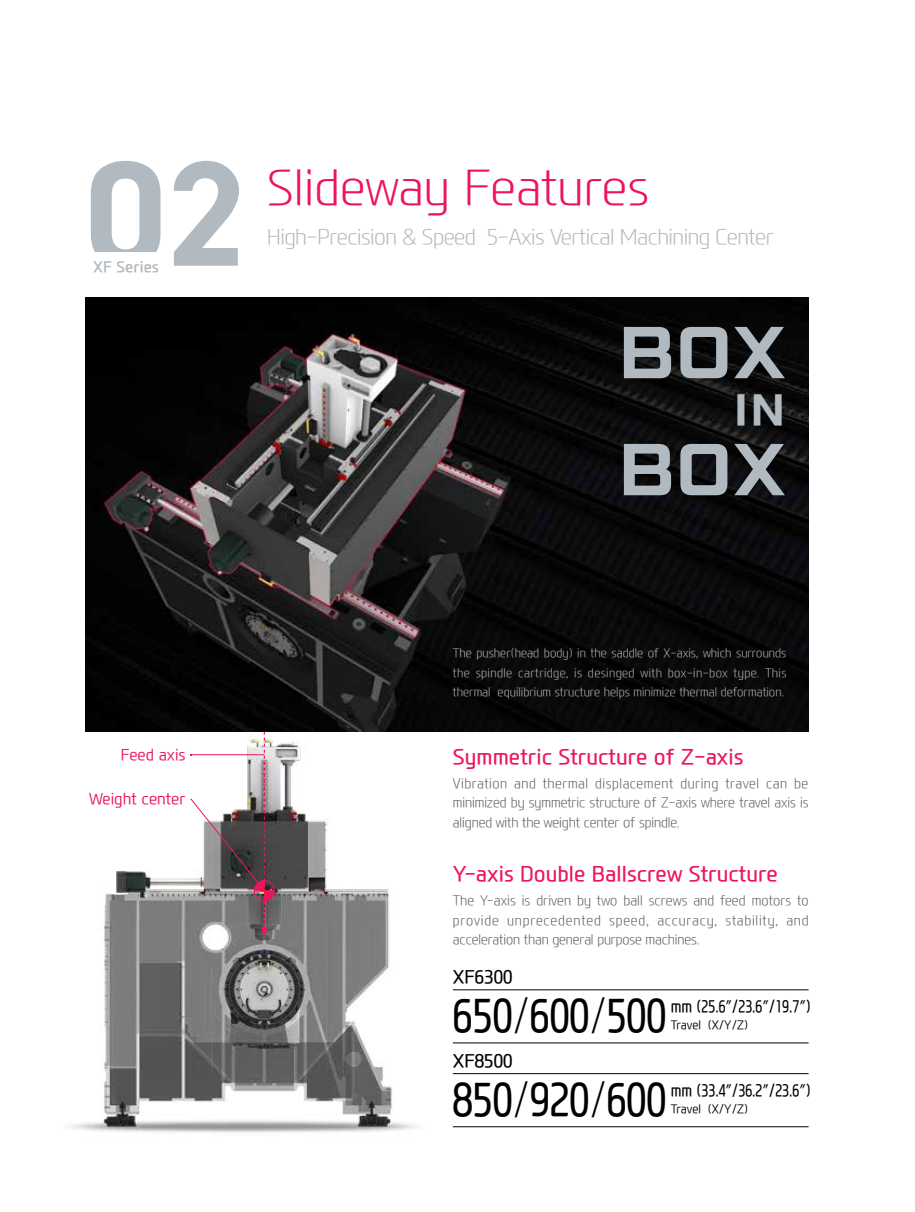
<style>
.page{position:relative;width:915px;height:1212px;background:#fff}
.page>*{position:absolute;margin:0;border:0;box-sizing:border-box;transform-origin:0 0}
.t1{font:700 150px "DIN2014";color:#b1bac0}
.t2{font:68.85px "HD Logo OTF";color:#b1bac0}
.t3{font:300 48px "Modern H Eco";color:#ed145b}
.t4{font:500 45px "Modern H";color:#000;scale:.85 1}
.t5{font:42px "HD Logo OTF";color:#b1bac0}
.t6{font:500 21px "Modern H";color:#ed145b}
.t7{font:300 21px "Modern H Eco";letter-spacing:-.025em;color:#b1bac0}
.t8{font:500 18px "Modern H";color:#000}
.t9{font:500 16.5px "Modern H";color:#000;scale:.85 1}
.t10{font:300 15.45px "Modern H";color:#ed145b}
.t11{font:700 15px "Modern H";color:#b1bac0}
.t12{font:300 13.5px/19.5px "Modern H Eco";letter-spacing:-.01em;color:#58595b;text-align:justify;scale:.95 1}
.t13{font:300 12px/19.5px "Modern H Eco";color:#b1bac0;text-align:justify;scale:.95 1}
.t14{font:300 12px "Modern H";letter-spacing:-.01em;color:#000;scale:.95 1}
.s1{font-family:"Modern H Eco";font-weight:300}
</style>
<div class="page">
<img style="left:71px;top:731px;width:394px;height:402px">
<svg style="left:190px;top:731px;width:84px;height:206px"></svg>
<img style="left:85px;top:298px;width:723px;height:433px">
<hr style="left:453px;top:989px;width:355px;height:1px;background:#000">
<hr style="left:453px;top:1043px;width:355px;height:1px;background:#000">
<hr style="left:453px;top:1073px;width:355px;height:1px;background:#000">
<hr style="left:453px;top:1126px;width:355px;height:1px;background:#000">
<h1 class="t1" style="left:85px;top:114px;width:163px">02</h1>
<p class="t11" style="left:93px;top:256px;width:67px">XF Series</p>
<h3 class="t3" style="left:267px;top:155px;width:383px">Slideway Features</h3>
<h3 class="t7" style="left:267px;top:223px;width:508px">High-Precision &amp; Speed 5-Axis Vertical Machining Center</h3>
<h2 class="t2" style="left:617px;top:318px;width:169px">BOX</h2>
<h3 class="t5" style="left:732px;top:388px;width:55px">in</h3>
<h2 class="t2" style="left:617px;top:435px;width:169px">BOX</h2>
<p class="t10" style="left:121px;top:744px;width:66px">Feed axis</p>
<p class="t10" style="left:89px;top:788px;width:98px">Weight center</p>
<p class="t13" style="left:453px;top:643px;width:352px">The pusher(head body) in the saddle of X-axis, which surrounds the spindle cartridge, is desinged with box-in-box type. This thermal equilibrium structure helps minimize thermal deformation.</p>
<h3 class="t6" style="left:453px;top:742px;width:292px">Symmetric Structure of Z-axis</h3>
<p class="t12" style="left:453px;top:773px;width:376px">Vibration and thermal displacement during travel can be minimized by symmetric structure of Z-axis where travel axis is aligned with the weight center of spindle.</p>
<h3 class="t6" style="left:453px;top:860px;width:326px">Y-axis Double Ballscrew Structure</h3>
<p class="t12" style="left:453px;top:890px;width:376px">The Y-axis is driven by two ball screws and feed motors to provide unprecedented speed, accuracy, stability, and acceleration than general purpose machines.</p>
<h3 class="t8" style="left:453px;top:965px;width:61px">XF6300</h3>
<h3 class="t4" style="left:453px;top:985px;width:252px">650<span class="s1">/</span>600<span class="s1">/</span>500</h3>
<p class="t9" style="left:670px;top:995px;width:166px">mm (25.6″/23.6″/19.7″)</p>
<p class="t14" style="left:670px;top:1016px;width:83px">Travel (X/Y/Z)</p>
<h3 class="t8" style="left:453px;top:1049px;width:61px">XF8500</h3>
<h3 class="t4" style="left:453px;top:1069px;width:252px">850<span class="s1">/</span>920<span class="s1">/</span>600</h3>
<p class="t9" style="left:670px;top:1079px;width:166px">mm (33.4″/36.2″/23.6″)</p>
<p class="t14" style="left:670px;top:1100px;width:83px">Travel (X/Y/Z)</p>
</div>
